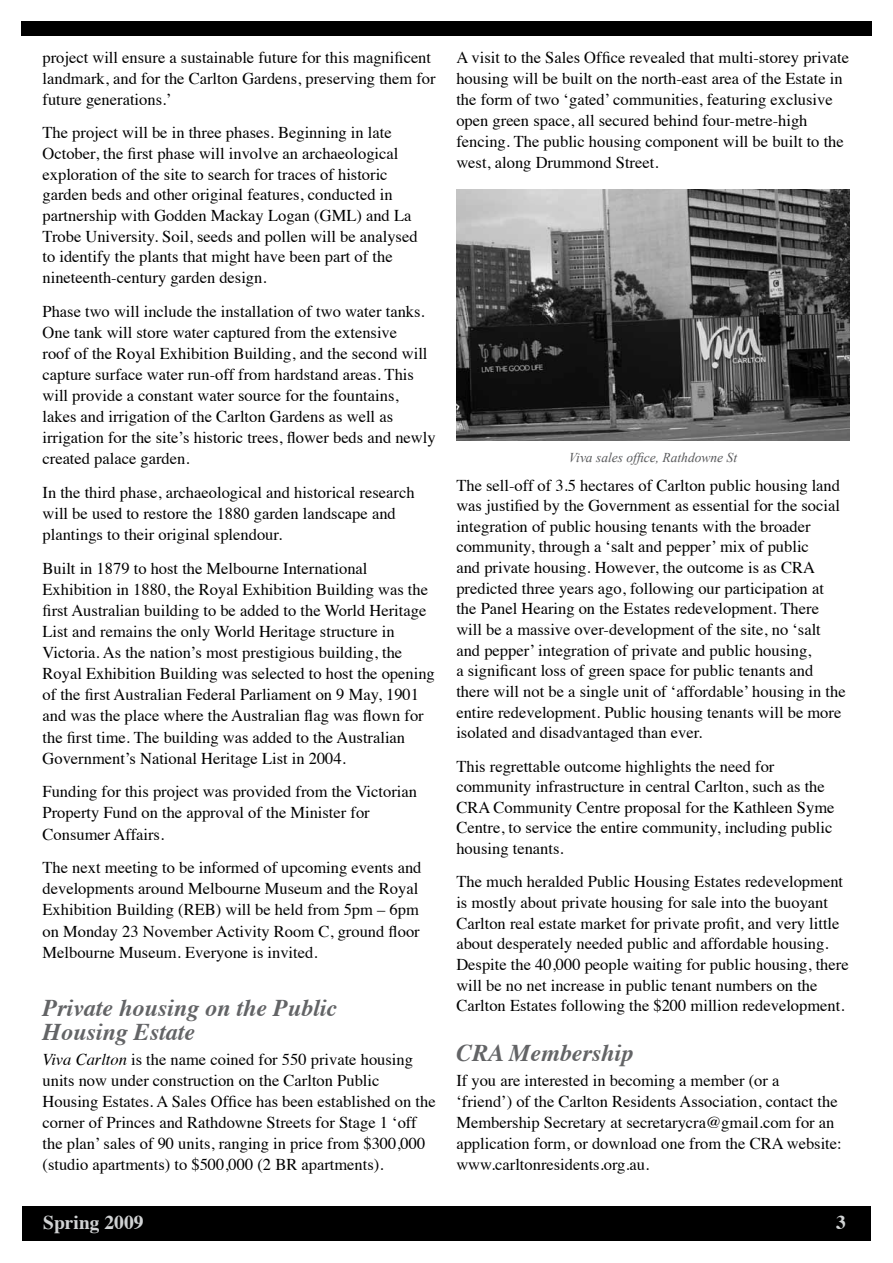
<style>
.page{position:relative;width:893px;height:1263px;background:#fff}
.page>*{position:absolute;margin:0;border:0;box-sizing:border-box;transform-origin:0 0}
.t1{font:italic 700 24px/24px "Times";color:#636466}
.t2{font:700 19.5px "Times";color:#d1d3d4}
.t3{font:16.5px/21px "Times";color:#000}
.t4{font:italic 13.5px "Times New Roman";color:#58595b}
.s1{font-style:italic}
</style>
<div class="page">
<div style="left:22px;top:1206px;width:849px;height:35px;background:#000"></div>
<div style="left:21px;top:21px;width:851px;height:15px;background:#000"></div>
<img style="left:456px;top:190px;width:394px;height:250px">
<p class="t3" style="left:43px;top:46px;width:395px">project will ensure a sustainable future for this magnificent landmark, and for the Carlton Gardens, preserving them for future generations.’</p>
<p class="t3" style="left:43px;top:121px;width:377px">The project will be in three phases. Beginning in late October, the first phase will involve an archaeological exploration of the site to search for traces of historic garden beds and other original features, conducted in partnership with Godden Mackay Logan (GML) and La Trobe University. Soil, seeds and pollen will be analysed to identify the plants that might have been part of the nineteenth-century garden design.</p>
<p class="t3" style="left:43px;top:299px;width:395px">Phase two will include the installation of two water tanks.<br>One tank will store water captured from the extensive<br>roof of the Royal Exhibition Building, and the second will capture surface water run-off from hardstand areas. This will provide a constant water source for the fountains, lakes and irrigation of the Carlton Gardens as well as irrigation for the site’s historic trees, flower beds and newly created palace garden.</p>
<p class="t3" style="left:43px;top:481px;width:374px">In the third phase, archaeological and historical research will be used to restore the 1880 garden landscape and plantings to their original splendour.</p>
<p class="t3" style="left:43px;top:557px;width:394px">Built in 1879 to host the Melbourne International Exhibition in 1880, the Royal Exhibition Building was the first Australian building to be added to the World Heritage List and remains the only World Heritage structure in Victoria. As the nation’s most prestigious building, the Royal Exhibition Building was selected to host the opening of the first Australian Federal Parliament on 9 May, 1901 and was the place where the Australian flag was flown for the first time. The building was added to the Australian Government’s National Heritage List in 2004.</p>
<p class="t3" style="left:43px;top:780px;width:376px">Funding for this project was provided from the Victorian<br>Property Fund on the approval of the Minister for<br>Consumer Affairs.</p>
<p class="t3" style="left:43px;top:856px;width:380px">The next meeting to be informed of upcoming events and developments around Melbourne Museum and the Royal Exhibition Building (REB) will be held from 5pm – 6pm on Monday 23 November Activity Room C, ground floor Melbourne Museum. Everyone is invited.</p>
<h1 class="t1" style="left:43px;top:993px;width:296px">Private housing on the Public<br>Housing Estate</h1>
<p class="t3" style="left:43px;top:1048px;width:395px"><span class="s1">Viva Carlton</span> is the name coined for 550 private housing units now under construction on the Carlton Public Housing Estates. A Sales Office has been established on the corner of Princes and Rathdowne Streets for Stage 1 ‘off the plan’ sales of 90 units, ranging in price from $300,000 (studio apartments) to $500,000 (2 BR apartments).</p>
<p class="t3" style="left:456px;top:46px;width:394px">A visit to the Sales Office revealed that multi-storey private housing will be built on the north-east area of the Estate in the form of two ‘gated’ communities, featuring exclusive open green space, all secured behind four-metre-high fencing. The public housing component will be built to the west, along Drummond Street.</p>
<p class="t4" style="left:569px;top:448px;width:170px">Viva sales office, Rathdowne St</p>
<p class="t3" style="left:456px;top:473px;width:391px">The sell-off of 3.5 hectares of Carlton public housing land was justified by the Government as essential for the social integration of public housing tenants with the broader community, through a ‘salt and pepper’ mix of public<br>and private housing. However, the outcome is as CRA predicted three years ago, following our participation at the Panel Hearing on the Estates redevelopment. There will be a massive over-development of the site, no ‘salt and pepper’ integration of private and public housing,<br>a significant loss of green space for public tenants and there will not be a single unit of ‘affordable’ housing in the entire redevelopment. Public housing tenants will be more isolated and disadvantaged than ever.</p>
<p class="t3" style="left:456px;top:754px;width:380px">This regrettable outcome highlights the need for community infrastructure in central Carlton, such as the CRA Community Centre proposal for the Kathleen Syme Centre, to service the entire community, including public housing tenants.</p>
<p class="t3" style="left:456px;top:870px;width:394px">The much heralded Public Housing Estates redevelopment is mostly about private housing for sale into the buoyant Carlton real estate market for private profit, and very little about desperately needed public and affordable housing.<br>Despite the 40,000 people waiting for public housing, there will be no net increase in public tenant numbers on the Carlton Estates following the $200 million redevelopment.</p>
<h1 class="t1" style="left:456px;top:1039px;width:178px">CRA Membership</h1>
<p class="t3" style="left:456px;top:1069px;width:387px">If you are interested in becoming a member (or a<br>‘friend’) of the Carlton Residents Association, contact the Membership Secretary at secretarycra@gmail.com for an application form, or download one from the CRA website: www.carltonresidents.org.au.</p>
<p class="t2" style="left:43px;top:1204px;width:102px">Spring 2009</p>
<p class="t2" style="left:836px;top:1204px;width:11px">3</p>
</div>
